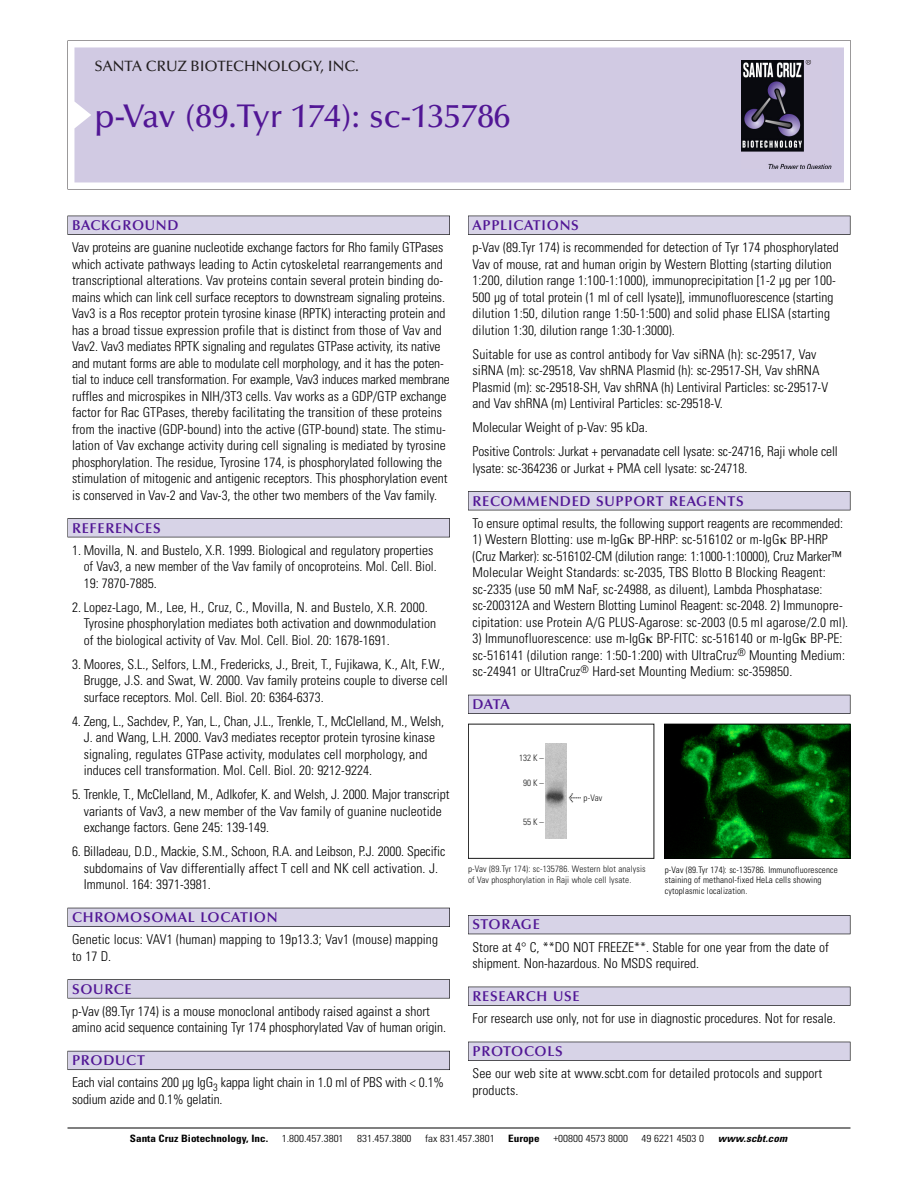
<style>
.page{position:relative;width:918px;height:1188px;background:#fff}
.page>*{position:absolute;margin:0;border:0;box-sizing:border-box;transform-origin:0 0}
.t1{font:500 33px "Optima";color:#511695}
.t2{font:500 15px "Optima";color:#231f20}
.t3{font:600 14.25px "Optima";letter-spacing:.05em;color:#511695}
.t4{font:300 condensed 13.5px/16.5px "Univers";color:#000}
.t5{font:300 condensed 10.2px "Univers";color:#000;scale:1.1 1}
.t6{font:700 condensed 10.2px "Univers";color:#000;scale:1.1 1}
.t7{font:italic 700 condensed 10.2px "Univers";letter-spacing:.005em;color:#000;scale:1.1 1}
.t8{font:300 condensed 9px/10.5px "Univers";letter-spacing:.015em;color:#000}
.t9{font:9px/10.5px "Univers Condensed Light+LSODUN";letter-spacing:.015em;color:#191919}
.s1{font-family:"Meta Plus Book Roman+UIHFUR";font-size:10.5px}
</style>
<div class="page">
<svg style="left:68px;top:40px;width:783px;height:149px"></svg>
<div style="left:74px;top:47px;width:770px;height:135px;background:#d1cae3"></div>
<img style="left:741px;top:60px;width:90px;height:108px">
<div style="left:68px;top:216px;width:382px;height:19px;background:#525155"></div>
<div style="left:68px;top:216px;width:381px;height:18px;background:#d7d3e7"></div>
<div style="left:68px;top:518px;width:382px;height:19px;background:#525155"></div>
<div style="left:68px;top:519px;width:381px;height:18px;background:#d7d3e7"></div>
<div style="left:68px;top:908px;width:382px;height:19px;background:#525158"></div>
<div style="left:68px;top:908px;width:381px;height:18px;background:#d7d3e7"></div>
<div style="left:68px;top:979px;width:382px;height:19px;background:#575759"></div>
<div style="left:68px;top:980px;width:381px;height:18px;background:#d7d3e7"></div>
<div style="left:68px;top:1051px;width:382px;height:19px;background:#5b5a62"></div>
<div style="left:68px;top:1051px;width:381px;height:18px;background:#d7d3e7"></div>
<div style="left:468px;top:216px;width:382px;height:19px;background:#525155"></div>
<div style="left:468px;top:216px;width:382px;height:18px;background:#d7d3e7"></div>
<div style="left:468px;top:491px;width:382px;height:19px;background:#525155"></div>
<div style="left:468px;top:492px;width:382px;height:18px;background:#d7d3e7"></div>
<div style="left:468px;top:695px;width:382px;height:19px;background:#525158"></div>
<div style="left:468px;top:695px;width:382px;height:18px;background:#d7d3e7"></div>
<div style="left:468px;top:915px;width:382px;height:19px;background:#525158"></div>
<div style="left:468px;top:916px;width:382px;height:18px;background:#d7d3e7"></div>
<div style="left:468px;top:987px;width:382px;height:19px;background:#525155"></div>
<div style="left:468px;top:987px;width:382px;height:18px;background:#d7d3e7"></div>
<div style="left:468px;top:1042px;width:382px;height:19px;background:#515055"></div>
<div style="left:468px;top:1042px;width:382px;height:18px;background:#d7d3e7"></div>
<hr style="left:68px;top:1128px;width:782px;height:1px;background:#000">
<img style="left:666px;top:726px;width:182px;height:131px">
<div style="left:664px;top:724px;width:186px;height:135px;border:1px solid #000"></div>
<div style="left:468px;top:724px;width:186px;height:135px;border:1px solid #191919"></div>
<img style="left:545px;top:744px;width:22px;height:95px">
<p class="t2" style="left:94px;top:61px;width:266px">SANTA CRUZ BIOTECHNOLOGY, INC.</p>
<h1 class="t1" style="left:94px;top:103px;width:417px">p-Vav (89.Tyr 174): sc-135786</h1>
<p class="t3" style="left:72px;top:219px;width:108px">BACKGROUND</p>
<p class="t4" style="left:72px;top:240px;width:379px">Vav proteins are guanine nucleotide exchange factors for Rho family GTPases which activate pathways leading to Actin cytoskeletal rearrangements and transcriptional alterations. Vav proteins contain several protein binding do&shy;mains which can link cell surface receptors to downstream signaling proteins.<br>Vav3 is a Ros receptor protein tyrosine kinase (RPTK) interacting protein and has a broad tissue expression profile that is distinct from those of Vav and Vav2. Vav3 mediates RPTK signaling and regulates GTPase activity, its native and mutant forms are able to modulate cell morphology, and it has the poten&shy;tial to induce cell transformation. For example, Vav3 induces marked membrane ruffles and microspikes in NIH/3T3 cells. Vav works as a GDP/GTP exchange factor for Rac GTPases, thereby facilitating the transition of these proteins from the inactive (GDP-bound) into the active (GTP-bound) state. The stimu&shy;lation of Vav exchange activity during cell signaling is mediated by tyrosine phosphorylation. The residue, Tyrosine 174, is phosphorylated following the stimulation of mitogenic and antigenic receptors. This phosphorylation event is conserved in Vav-2 and Vav-3, the other two members of the Vav family.</p>
<p class="t3" style="left:72px;top:522px;width:90px">REFERENCES</p>
<p class="t4" style="left:84px;top:543px;width:355px;text-indent:-12px">1. Movilla, N. and Bustelo, X.R. 1999. Biological and regulatory properties of Vav3, a new member of the Vav family of oncoproteins. Mol. Cell. Biol.<br>19: 7870-7885.</p>
<p class="t4" style="left:84px;top:600px;width:354px;text-indent:-12px">2. Lopez-Lago, M., Lee, H., Cruz, C., Movilla, N. and Bustelo, X.R. 2000.<br>Tyrosine phosphorylation mediates both activation and downmodulation of the biological activity of Vav. Mol. Cell. Biol. 20: 1678-1691.</p>
<p class="t4" style="left:84px;top:657px;width:366px;text-indent:-12px">3. Moores, S.L., Selfors, L.M., Fredericks, J., Breit, T., Fujikawa, K., Alt, F.W.,<br>Brugge, J.S. and Swat, W. 2000. Vav family proteins couple to diverse cell surface receptors. Mol. Cell. Biol. 20: 6364-6373.</p>
<p class="t4" style="left:84px;top:714px;width:362px;text-indent:-12px">4. Zeng, L., Sachdev, P., Yan, L., Chan, J.L., Trenkle, T., McClelland, M., Welsh, J. and Wang, L.H. 2000. Vav3 mediates receptor protein tyrosine kinase signaling, regulates GTPase activity, modulates cell morphology, and induces cell transformation. Mol. Cell. Biol. 20: 9212-9224.</p>
<p class="t4" style="left:84px;top:787px;width:367px;text-indent:-12px">5. Trenkle, T., McClelland, M., Adlkofer, K. and Welsh, J. 2000. Major transcript variants of Vav3, a new member of the Vav family of guanine nucleotide exchange factors. Gene 245: 139-149.</p>
<p class="t4" style="left:84px;top:844px;width:363px;text-indent:-12px">6. Billadeau, D.D., Mackie, S.M., Schoon, R.A. and Leibson, P.J. 2000. Specific subdomains of Vav differentially affect T cell and NK cell activation. J.<br>Immunol. 164: 3971-3981.</p>
<p class="t3" style="left:72px;top:912px;width:207px">CHROMOSOMAL LOCATION</p>
<p class="t4" style="left:72px;top:932px;width:367px">Genetic locus: VAV1 (human) mapping to 19p13.3; Vav1 (mouse) mapping to 17 D.</p>
<p class="t3" style="left:72px;top:983px;width:61px">SOURCE</p>
<p class="t4" style="left:72px;top:1004px;width:376px">p-Vav (89.Tyr 174) is a mouse monoclonal antibody raised against a short amino acid sequence containing Tyr 174 phosphorylated Vav of human origin.</p>
<p class="t3" style="left:72px;top:1055px;width:74px">PRODUCT</p>
<p class="t4" style="left:72px;top:1075px;width:374px">Each vial contains 200 µg IgG<sub>3</sub> kappa light chain in 1.0 ml of PBS with &lt; 0.1% sodium azide and 0.1% gelatin.</p>
<p class="t3" style="left:473px;top:219px;width:108px">APPLICATIONS</p>
<p class="t4" style="left:473px;top:240px;width:368px">p-Vav (89.Tyr 174) is recommended for detection of Tyr 174 phosphorylated Vav of mouse, rat and human origin by Western Blotting (starting dilution 1:200, dilution range 1:100-1:1000), immunoprecipitation [1-2 µg per 100- 500 µg of total protein (1 ml of cell lysate)], immunofluorescence (starting dilution 1:50, dilution range 1:50-1:500) and solid phase ELISA (starting dilution 1:30, dilution range 1:30-1:3000).</p>
<p class="t4" style="left:473px;top:347px;width:357px">Suitable for use as control antibody for Vav siRNA (h): sc-29517, Vav siRNA (m): sc-29518, Vav shRNA Plasmid (h): sc-29517-SH, Vav shRNA Plasmid (m): sc-29518-SH, Vav shRNA (h) Lentiviral Particles: sc-29517-V and Vav shRNA (m) Lentiviral Particles: sc-29518-V.</p>
<p class="t4" style="left:473px;top:416px;width:367px;line-height:24px">Molecular Weight of p-Vav: 95 kDa.<br>Positive Controls: Jurkat + pervanadate cell lysate: sc-24716, Raji whole cell</p>
<p class="t4" style="left:473px;top:461px;width:277px">lysate: sc-364236 or Jurkat + PMA cell lysate: sc-24718.</p>
<p class="t3" style="left:473px;top:495px;width:273px">RECOMMENDED SUPPORT REAGENTS</p>
<p class="t4" style="left:473px;top:516px;width:372px">To ensure optimal results, the following support reagents are recommended:</p>
<p class="t4" style="left:473px;top:532px;width:377px">1) Western Blotting: use m-IgG BP-HRP: sc-516102 or m-IgG BP-HRP (Cruz Marker): sc-516102-CM (dilution range: 1:1000-1:10000), Cruz Marker™ Molecular Weight Standards: sc-2035, TBS Blotto B Blocking Reagent: sc-2335 (use 50 mM NaF, sc-24988, as diluent), Lambda Phosphatase: sc-200312A and Western Blotting Luminol Reagent: sc-2048. 2) Immunopre&shy;cipitation: use Protein A/G PLUS-Agarose: sc-2003 (0.5 ml agarose/2.0 ml).</p>
<p class="t4" style="left:473px;top:631px;width:374px">3) Immunofluorescence: use m-IgG BP-FITC: sc-516140 or m-IgG BP-PE: sc-516141 (dilution range: 1:50-1:200) with UltraCruz<sup>®</sup> Mounting Medium: sc-24941 or UltraCruz<sup>®</sup> Hard-set Mounting Medium: sc-359850.</p>
<p class="t3" style="left:473px;top:699px;width:39px">DATA</p>
<p class="t9" style="left:519px;top:753px;width:26px">132 K –</p>
<p class="t9" style="left:523px;top:779px;width:22px">90K–</p>
<p class="t9" style="left:523px;top:818px;width:22px">55K–</p>
<p class="t9" style="left:569px;top:793px;width:35px"><span class="s1">&lt;</span> p-Vav</p>
<p class="t9" style="left:468px;top:865px;width:179px">p-Vav (89.Tyr 174): sc-135786. Western blot analysis of Vav phosphorylation in Raji whole cell lysate.</p>
<p class="t8" style="left:665px;top:865px;width:174px">p-Vav (89.Tyr 174): sc-135786. Immunofluorescence staining of methanol-fixed HeLa cells showing cytoplasmic localization.</p>
<p class="t3" style="left:473px;top:919px;width:69px">STORAGE</p>
<p class="t4" style="left:473px;top:940px;width:358px">Store at 4° C, **DO NOT FREEZE**. Stable for one year from the date of shipment. Non-hazardous. No MSDS required.</p>
<p class="t3" style="left:473px;top:990px;width:109px">RESEARCH USE</p>
<p class="t4" style="left:473px;top:1011px;width:365px">For research use only, not for use in diagnostic procedures. Not for resale.</p>
<p class="t3" style="left:473px;top:1046px;width:92px">PROTOCOLS</p>
<p class="t4" style="left:473px;top:1066px;width:351px">See our web site at www.scbt.com for detailed protocols and support products.</p>
<p class="t6" style="left:130px;top:1135px;width:127px">Santa Cruz Biotechnology, Inc.</p>
<p class="t5" style="left:282px;top:1135px;width:58px">1.800.457.3801</p>
<p class="t5" style="left:357px;top:1135px;width:51px">831.457.3800</p>
<p class="t5" style="left:425px;top:1135px;width:65px">fax 831.457.3801</p>
<p class="t6" style="left:508px;top:1135px;width:30px">Europe</p>
<p class="t5" style="left:553px;top:1135px;width:69px">+00800 4573 8000</p>
<p class="t5" style="left:642px;top:1135px;width:58px">49 6221 4503 0</p>
<p class="t7" style="left:718px;top:1135px;width:64px">www.scbt.com</p>
</div>
